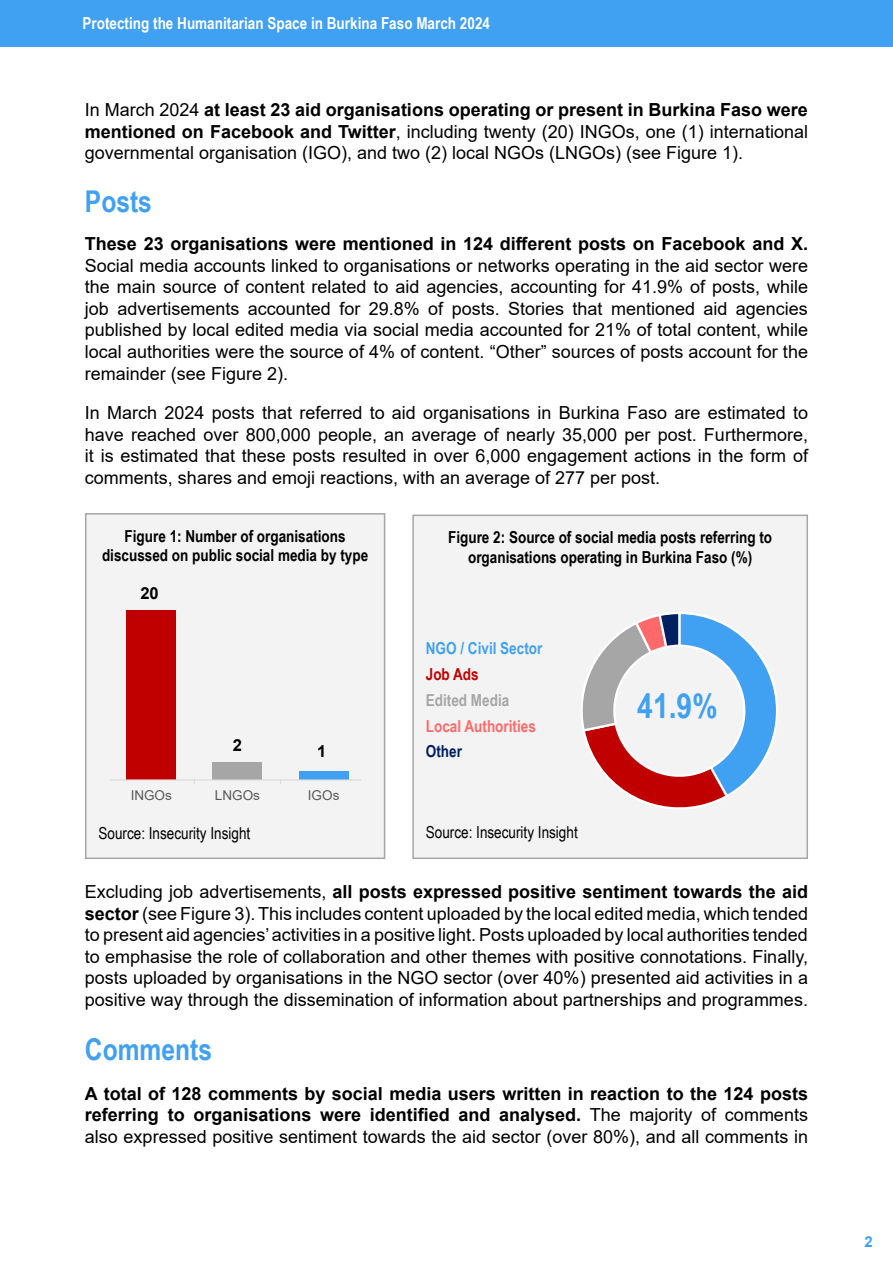
<style>
.page{position:relative;width:893px;height:1263px;background:#fff}
.page>*{position:absolute;margin:0;border:0;box-sizing:border-box;transform-origin:0 0}
.t1{font:700 34.5px "Arial Narrow";color:#40a0f1}
.t2{font:700 30px "Arial Narrow";color:#40a0f1}
.t3{font:18px/21.6px "Arial";color:#000;text-align:justify}
.t4{font:700 18px/21.6px "Arial";color:#000;text-align:justify}
.t5{font:700 16.5px/19.8px "Arial Narrow";color:#000;text-align:center}
.t6{font:700 16.5px "Arial Narrow";color:#fff}
.t7{font:16.5px "Arial Narrow";color:#000}
.t8{font:700 16.5px "Arial Narrow";color:#ff6969}
.t9{font:700 16.5px "Arial Narrow";color:#40a0f1}
.t10{font:700 16.5px "Arial Narrow";color:#a6a6a6}
.t11{font:700 16.5px "Arial Narrow";color:#c00000}
.t12{font:700 16.5px "Arial Narrow";color:#002060}
.t13{font:700 16.5px "Arial";color:#000}
.t14{font:700 15px "Arial";color:#40a0f1}
.t15{font:13.5px "Arial";color:#595959}
.s1{font-weight:700}
.s2{font-weight:400}
</style>
<div class="page">
<div style="left:0;top:0;width:893px;height:46px;background:#40a0f1"></div>
<div style="left:86px;top:514px;width:299px;height:344px;background:#f3f3f3"></div>
<div style="left:85px;top:513px;width:300px;height:346px;border:2px solid #a6a6a6"></div>
<div style="left:413px;top:515px;width:394px;height:343px;background:#f3f3f3"></div>
<div style="left:412px;top:515px;width:396px;height:344px;border:2px solid #a6a6a6"></div>
<div style="left:127px;top:610px;width:49px;height:170px;background:#c00000"></div>
<div style="left:213px;top:763px;width:49px;height:17px;background:#a6a6a6"></div>
<div style="left:299px;top:771px;width:49px;height:9px;background:#40a0f1"></div>
<hr style="left:110px;top:779px;width:250px;height:1px;background:#d9d9d9">
<svg style="left:581px;top:612px;width:197px;height:197px"></svg>
<p class="t6" style="left:82px;top:11px;width:409px">Protecting the Humanitarian Space in Burkina Faso March 2024</p>
<p class="t3" style="left:85px;top:99px;width:725px">In March 2024 <span class="s1">at least 23 aid organisations operating or present in Burkina Faso were mentioned on Facebook and Twitter</span>, including twenty (20) INGOs, one (1) international governmental organisation (IGO), and two (2) local NGOs (LNGOs) (see Figure 1).</p>
<h2 class="t2" style="left:85px;top:179px;width:68px">Posts</h2>
<p class="t4" style="left:85px;top:233px;width:725px">These 23 organisations were mentioned in 124 different posts on Facebook and X.</p>
<p class="t3" style="left:85px;top:254px;width:724px">Social media accounts linked to organisations or networks operating in the aid sector were the main source of content related to aid agencies, accounting for 41.9% of posts, while job advertisements accounted for 29.8% of posts. Stories that mentioned aid agencies published by local edited media via social media accounted for 21% of total content, while local authorities were the source of 4% of content. “Other” sources of posts account for the remainder (see Figure 2).</p>
<p class="t3" style="left:85px;top:402px;width:724px">In March 2024 posts that referred to aid organisations in Burkina Faso are estimated to have reached over 800,000 people, an average of nearly 35,000 per post. Furthermore, it is estimated that these posts resulted in over 6,000 engagement actions in the form of comments, shares and emoji reactions, with an average of 277 per post.</p>
<p class="t5" style="left:102px;top:525px;width:268px">Figure 1: Number of organisations discussed on public social media by type</p>
<p class="t13" style="left:140px;top:581px;width:20px">20</p>
<p class="t13" style="left:233px;top:733px;width:11px">2</p>
<p class="t13" style="left:317px;top:739px;width:11px">1</p>
<p class="t15" style="left:131px;top:786px;width:43px">INGOs</p>
<p class="t15" style="left:215px;top:786px;width:47px">LNGOs</p>
<p class="t15" style="left:308px;top:786px;width:33px">IGOs</p>
<p class="t7" style="left:98px;top:821px;width:153px">Source: Insecurity Insight</p>
<p class="t5" style="left:448px;top:526px;width:326px">Figure 2: Source of social media posts referring to organisations operating in Burkina Faso (%)</p>
<p class="t9" style="left:426px;top:636px;width:118px">NGO / Civil Sector</p>
<p class="t11" style="left:426px;top:662px;width:54px">Job Ads</p>
<p class="t10" style="left:426px;top:687px;width:85px">Edited Media</p>
<p class="t8" style="left:426px;top:713px;width:112px">Local Authorities</p>
<p class="t12" style="left:426px;top:739px;width:38px">Other</p>
<p class="t7" style="left:426px;top:820px;width:153px">Source: Insecurity Insight</p>
<h1 class="t1" style="left:637px;top:680px;width:82px">41.9%</h1>
<p class="t3" style="left:85px;top:881px;width:725px">Excluding job advertisements, <span class="s1">all posts expressed positive sentiment towards the aid sector</span> (see Figure 3). This includes content uploaded by the local edited media, which tended to present aid agencies’ activities in a positive light. Posts uploaded by local authorities tended to emphasise the role of collaboration and other themes with positive connotations. Finally, posts uploaded by organisations in the NGO sector (over 40%) presented aid activities in a positive way through the dissemination of information about partnerships and programmes.</p>
<h2 class="t2" style="left:85px;top:1027px;width:129px">Comments</h2>
<p class="t4" style="left:85px;top:1083px;width:725px">A total of 128 comments by social media users written in reaction to the 124 posts referring to organisations were identified and analysed. <span class="s2">The majority of comments also expressed positive sentiment towards the aid sector (over 80%), and all comments in</span></p>
<p class="t14" style="left:864px;top:1231px;width:10px">2</p>
</div>
